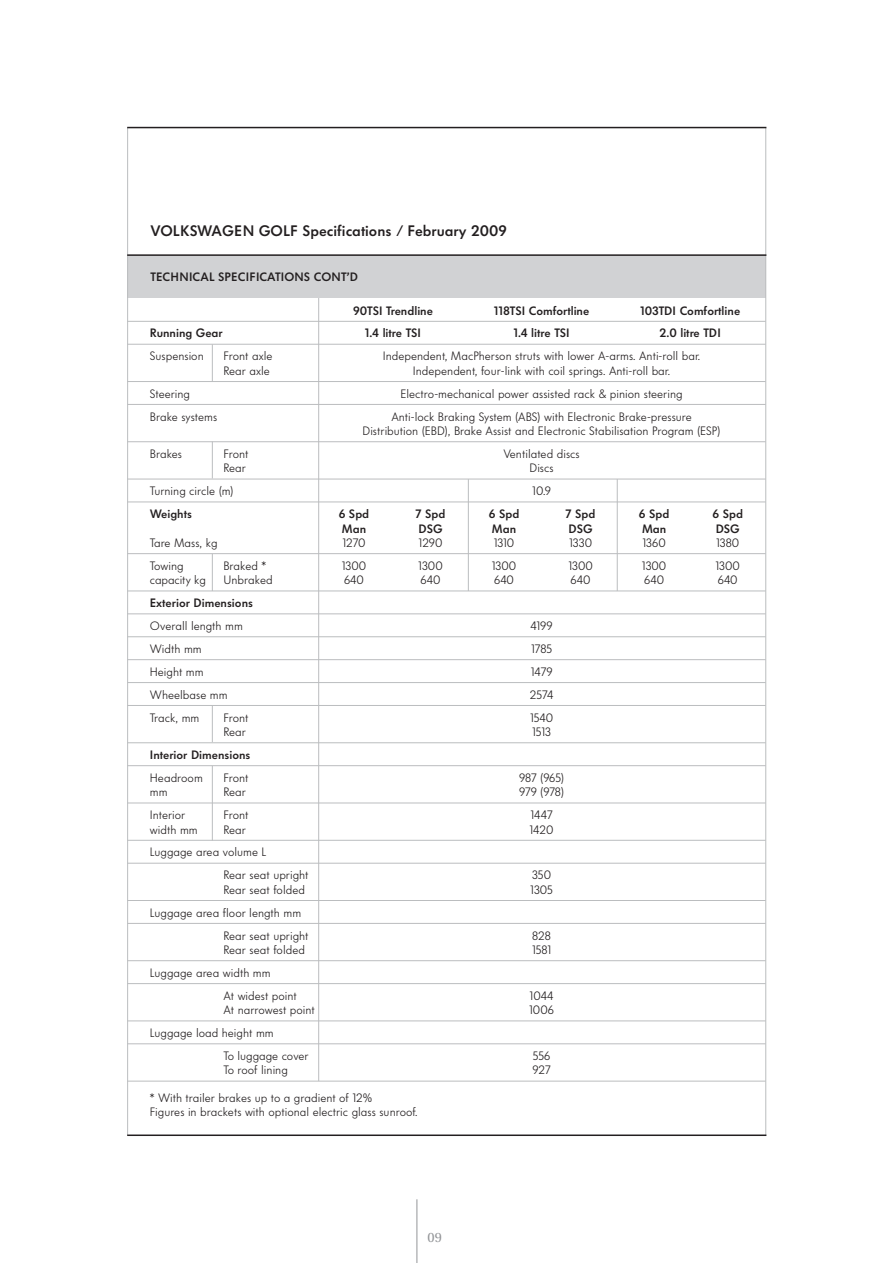
<style>
.page{position:relative;width:893px;height:1263px;background:#fff}
.page>*{position:absolute;margin:0;border:0;box-sizing:border-box;transform-origin:0 0}
.t1{font:600 15px "VW Headline";color:#231f20}
.t2{font:13.5px "VW Utopia";color:#939598}
.t3{font:300 12px/23px "VW Headline";color:#231f20}
.t4{font:600 12px "VW Headline";color:#231f20}
</style>
<div class="page">
<hr style="left:127px;top:321px;width:638px;height:1px;background:#bbbdbf">
<hr style="left:127px;top:344px;width:638px;height:1px;background:#bbbdbf">
<hr style="left:127px;top:381px;width:638px;height:1px;background:#bbbdbf">
<hr style="left:127px;top:404px;width:638px;height:1px;background:#bbbdbf">
<hr style="left:127px;top:441px;width:638px;height:1px;background:#bbbdbf">
<hr style="left:127px;top:479px;width:638px;height:1px;background:#bbbdbf">
<hr style="left:127px;top:502px;width:638px;height:1px;background:#bbbdbf">
<hr style="left:127px;top:553px;width:638px;height:1px;background:#bbbdbf">
<hr style="left:127px;top:591px;width:638px;height:1px;background:#bbbdbf">
<hr style="left:127px;top:613px;width:638px;height:1px;background:#bbbdbf">
<hr style="left:127px;top:636px;width:638px;height:1px;background:#bbbdbf">
<hr style="left:127px;top:659px;width:638px;height:1px;background:#bbbdbf">
<hr style="left:127px;top:682px;width:638px;height:1px;background:#bbbdbf">
<hr style="left:127px;top:705px;width:638px;height:1px;background:#bbbdbf">
<hr style="left:127px;top:742px;width:638px;height:1px;background:#bbbdbf">
<hr style="left:127px;top:765px;width:638px;height:1px;background:#bbbdbf">
<hr style="left:127px;top:803px;width:638px;height:1px;background:#bbbdbf">
<hr style="left:127px;top:840px;width:638px;height:1px;background:#bbbdbf">
<hr style="left:127px;top:863px;width:638px;height:1px;background:#bbbdbf">
<hr style="left:127px;top:900px;width:638px;height:1px;background:#bbbdbf">
<hr style="left:127px;top:923px;width:638px;height:1px;background:#bbbdbf">
<hr style="left:127px;top:960px;width:638px;height:1px;background:#bbbdbf">
<hr style="left:127px;top:983px;width:638px;height:1px;background:#bbbdbf">
<hr style="left:127px;top:1021px;width:638px;height:1px;background:#bbbdbf">
<hr style="left:127px;top:1043px;width:638px;height:1px;background:#bbbdbf">
<hr style="left:127px;top:1081px;width:638px;height:1px;background:#bbbdbf">
<hr style="left:318px;top:295px;width:1px;height:786px;background:#bbbdbf">
<div style="left:128px;top:255px;width:637px;height:43px;background:#d1d2d4"></div>
<hr style="left:765px;top:128px;width:1px;height:1007px;background:#bbbdbf">
<hr style="left:127px;top:128px;width:1px;height:1007px;background:#bbbdbf">
<hr style="left:127px;top:127px;width:639px;height:1px;background:#231f20">
<hr style="left:127px;top:254px;width:639px;height:2px;background:#231f20">
<hr style="left:127px;top:1135px;width:639px;height:1px;background:#231f20">
<hr style="left:212px;top:554px;width:1px;height:37px;background:#bbbdbf">
<hr style="left:212px;top:441px;width:1px;height:37px;background:#bbbdbf">
<hr style="left:212px;top:766px;width:1px;height:75px;background:#bbbdbf">
<hr style="left:212px;top:344px;width:1px;height:38px;background:#bbbdbf">
<hr style="left:416px;top:1199px;width:1px;height:64px;background:#939598">
<hr style="left:468px;top:479px;width:1px;height:112px;background:#bbbdbf">
<hr style="left:617px;top:479px;width:1px;height:112px;background:#bbbdbf">
<hr style="left:212px;top:705px;width:1px;height:37px;background:#bbbdbf">
<p class="t1" style="left:150px;top:224px;width:358px">VOLKSWAGEN GOLF Specifications / February 2009</p>
<p class="t4" style="left:150px;top:272px;width:209px">TECHNICAL SPECIFICATIONS CONT’D</p>
<p class="t4" style="left:353px;top:305px;width:81px">90TSI Trendline</p>
<p class="t4" style="left:494px;top:305px;width:97px">118TSI Comfortline</p>
<p class="t4" style="left:640px;top:305px;width:102px">103TDI Comfortline</p>
<p class="t4" style="left:150px;top:328px;width:74px">Running Gear</p>
<p class="t4" style="left:365px;top:328px;width:58px">1.4 litre TSI</p>
<p class="t4" style="left:513px;top:328px;width:58px">1.4 litre TSI</p>
<p class="t4" style="left:659px;top:328px;width:63px">2.0 litre TDI</p>
<p class="t3" style="left:150px;top:345px;width:55px">Suspension</p>
<p class="t3" style="left:223px;top:345px;width:51px">Front axle</p>
<p class="t3" style="left:383px;top:345px;width:319px">Independent, MacPherson struts with lower A-arms. Anti-roll bar.</p>
<p class="t3" style="left:223px;top:360px;width:48px">Rear axle</p>
<p class="t3" style="left:413px;top:360px;width:259px">Independent, four-link with coil springs. Anti-roll bar.</p>
<p class="t3" style="left:150px;top:383px;width:42px">Steering</p>
<p class="t3" style="left:400px;top:383px;width:283px">Electro-mechanical power assisted rack &amp; pinion steering</p>
<p class="t3" style="left:150px;top:406px;width:69px">Brake systems</p>
<p class="t3" style="left:362px;top:410px;width:360px;line-height:14.4px;text-align:center">Anti-lock Braking System (ABS) with Electronic Brake-pressure<br>Distribution (EBD), Brake Assist and Electronic Stabilisation Program (ESP)</p>
<p class="t3" style="left:150px;top:443px;width:34px">Brakes</p>
<p class="t3" style="left:223px;top:443px;width:27px">Front</p>
<p class="t3" style="left:503px;top:443px;width:78px">Ventilated discs</p>
<p class="t3" style="left:223px;top:457px;width:24px">Rear</p>
<p class="t3" style="left:529px;top:457px;width:26px">Discs</p>
<p class="t3" style="left:150px;top:480px;width:85px">Turning circle (m)</p>
<p class="t3" style="left:532px;top:480px;width:20px">10.9</p>
<p class="t4" style="left:150px;top:509px;width:44px">Weights</p>
<p class="t4" style="left:339px;top:509px;width:32px">6 Spd</p>
<p class="t4" style="left:415px;top:509px;width:31px">7 Spd</p>
<p class="t4" style="left:488px;top:509px;width:32px">6 Spd</p>
<p class="t4" style="left:565px;top:509px;width:31px">7 Spd</p>
<p class="t4" style="left:638px;top:509px;width:32px">6 Spd</p>
<p class="t4" style="left:712px;top:509px;width:32px">6 Spd</p>
<p class="t4" style="left:342px;top:523px;width:26px">Man</p>
<p class="t4" style="left:418px;top:523px;width:25px">DSG</p>
<p class="t4" style="left:492px;top:523px;width:26px">Man</p>
<p class="t4" style="left:568px;top:523px;width:25px">DSG</p>
<p class="t4" style="left:642px;top:523px;width:26px">Man</p>
<p class="t4" style="left:715px;top:523px;width:25px">DSG</p>
<p class="t3" style="left:150px;top:532px;width:69px">Tare Mass, kg</p>
<p class="t3" style="left:342px;top:532px;width:25px">1270</p>
<p class="t3" style="left:418px;top:532px;width:25px">1290</p>
<p class="t3" style="left:494px;top:532px;width:22px">1310</p>
<p class="t3" style="left:569px;top:532px;width:24px">1330</p>
<p class="t3" style="left:642px;top:532px;width:25px">1360</p>
<p class="t3" style="left:716px;top:532px;width:25px">1380</p>
<p class="t3" style="left:150px;top:555px;width:35px">Towing</p>
<p class="t3" style="left:223px;top:555px;width:44px">Braked *</p>
<p class="t3" style="left:342px;top:555px;width:26px">1300</p>
<p class="t3" style="left:418px;top:555px;width:26px">1300</p>
<p class="t3" style="left:492px;top:555px;width:26px">1300</p>
<p class="t3" style="left:568px;top:555px;width:26px">1300</p>
<p class="t3" style="left:642px;top:555px;width:26px">1300</p>
<p class="t3" style="left:715px;top:555px;width:26px">1300</p>
<p class="t3" style="left:150px;top:569px;width:57px">capacity kg</p>
<p class="t3" style="left:223px;top:569px;width:51px">Unbraked</p>
<p class="t3" style="left:344px;top:569px;width:21px">640</p>
<p class="t3" style="left:420px;top:569px;width:21px">640</p>
<p class="t3" style="left:494px;top:569px;width:21px">640</p>
<p class="t3" style="left:570px;top:569px;width:21px">640</p>
<p class="t3" style="left:644px;top:569px;width:21px">640</p>
<p class="t3" style="left:717px;top:569px;width:21px">640</p>
<p class="t4" style="left:150px;top:598px;width:105px">Exterior Dimensions</p>
<p class="t3" style="left:150px;top:615px;width:95px">Overall length mm</p>
<p class="t3" style="left:530px;top:615px;width:24px">4199</p>
<p class="t3" style="left:150px;top:638px;width:53px">Width mm</p>
<p class="t3" style="left:531px;top:638px;width:22px">1785</p>
<p class="t3" style="left:150px;top:661px;width:55px">Height mm</p>
<p class="t3" style="left:530px;top:661px;width:23px">1479</p>
<p class="t3" style="left:150px;top:684px;width:79px">Wheelbase mm</p>
<p class="t3" style="left:530px;top:684px;width:25px">2574</p>
<p class="t3" style="left:150px;top:707px;width:51px">Track, mm</p>
<p class="t3" style="left:223px;top:707px;width:27px">Front</p>
<p class="t3" style="left:530px;top:707px;width:25px">1540</p>
<p class="t3" style="left:223px;top:721px;width:24px">Rear</p>
<p class="t3" style="left:532px;top:721px;width:20px">1513</p>
<p class="t4" style="left:150px;top:750px;width:102px">Interior Dimensions</p>
<p class="t3" style="left:150px;top:767px;width:54px">Headroom</p>
<p class="t3" style="left:223px;top:767px;width:27px">Front</p>
<p class="t3" style="left:519px;top:767px;width:47px">987 (965)</p>
<p class="t3" style="left:150px;top:781px;width:19px">mm</p>
<p class="t3" style="left:223px;top:781px;width:24px">Rear</p>
<p class="t3" style="left:519px;top:781px;width:47px">979 (978)</p>
<p class="t3" style="left:150px;top:804px;width:37px">Interior</p>
<p class="t3" style="left:223px;top:804px;width:27px">Front</p>
<p class="t3" style="left:530px;top:804px;width:24px">1447</p>
<p class="t3" style="left:150px;top:819px;width:49px">width mm</p>
<p class="t3" style="left:223px;top:819px;width:24px">Rear</p>
<p class="t3" style="left:529px;top:819px;width:26px">1420</p>
<p class="t3" style="left:223px;top:841px;width:87px;text-indent:-73px">Luggage area volume L<br>Rear seat upright</p>
<p class="t3" style="left:532px;top:864px;width:21px">350</p>
<p class="t3" style="left:223px;top:879px;width:83px">Rear seat folded</p>
<p class="t3" style="left:530px;top:879px;width:24px">1305</p>
<p class="t3" style="left:223px;top:902px;width:87px;text-indent:-73px">Luggage area floor length mm<br>Rear seat upright</p>
<p class="t3" style="left:532px;top:925px;width:20px">828</p>
<p class="t3" style="left:223px;top:939px;width:83px">Rear seat folded</p>
<p class="t3" style="left:532px;top:939px;width:21px">1581</p>
<p class="t3" style="left:223px;top:962px;width:75px;text-indent:-73px">Luggage area width mm<br>At widest point</p>
<p class="t3" style="left:529px;top:985px;width:25px">1044</p>
<p class="t3" style="left:223px;top:999px;width:93px">At narrowest point</p>
<p class="t3" style="left:529px;top:999px;width:26px">1006</p>
<p class="t3" style="left:223px;top:1022px;width:87px;text-indent:-73px">Luggage load height mm<br>To luggage cover</p>
<p class="t3" style="left:533px;top:1045px;width:19px">556</p>
<p class="t3" style="left:223px;top:1059px;width:66px">To roof lining</p>
<p class="t3" style="left:532px;top:1059px;width:20px">927</p>
<p class="t3" style="left:150px;top:1091px;width:269px;line-height:14.4px">* With trailer brakes up to a gradient of 12%<br>Figures in brackets with optional electric glass sunroof.</p>
<p class="t2" style="left:427px;top:1231px;width:16px">09</p>
</div>
